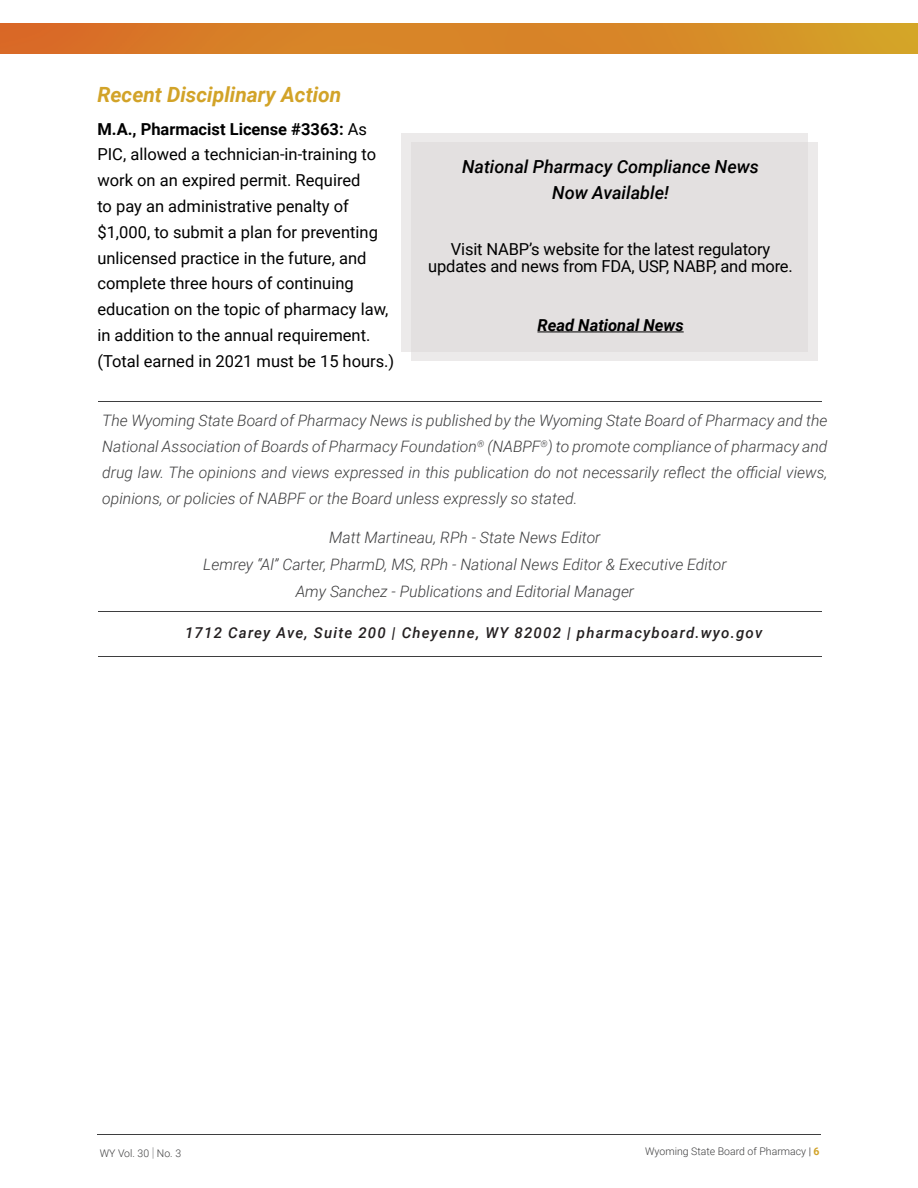
<style>
.page{position:relative;width:918px;height:1188px;background:#fff}
.page>*{position:absolute;margin:0;border:0;box-sizing:border-box;transform-origin:0 0}
.Header_1{font:italic 700 21px "Roboto";color:#d2a328}
.Header_2{font:italic 500 18px/25.8px "Roboto";color:#000;text-align:center}
.Paragraph_1{font:16.5px/25.8px "Roboto";color:#000}
.Body{font:16.5px/16.8px "Roboto";letter-spacing:-.01em;color:#000;text-align:center}
.Header_2-2{font:italic 700 16.5px "Roboto";color:#000}
.Editorial{font:italic 300 15.75px/25.8px "Roboto";color:#3e3e3f;text-align:justify}
.Paragraph{font:italic 300 15.75px "Roboto";color:#3e3e3f}
.t1{font:italic 500 15px "Roboto";letter-spacing:.08em;color:#231f20}
.t2{font:300 10.5px "Roboto";color:#3e3e3f}
.s1{font-weight:700}
.s2{font-weight:100;font-size:13.5px}
.s3{color:#231f20}
.s4{font-weight:700;color:#d2a328}
</style>
<div class="page">
<hr style="left:97px;top:1135px;width:724px;height:1px;background:#3e3e3f">
<img style="left:0;top:24px;width:918px;height:30px">
<div style="left:401px;top:134px;width:406px;height:218px;background:#eceaea"></div>
<div style="left:411px;top:142px;width:407px;height:218px;background:#e3e0e0"></div>
<hr style="left:537px;top:332px;width:147px;height:1px;background:#000">
<hr style="left:98px;top:401px;width:724px;height:1px;background:#3e3e3f">
<hr style="left:98px;top:612px;width:724px;height:1px;background:#3e3e3f">
<hr style="left:98px;top:656px;width:724px;height:1px;background:#3e3e3f">
<p class="Header_1" style="left:97px;top:80px;width:245px">Recent Disciplinary Action</p>
<p class="Paragraph_1" style="left:97px;top:115px;width:298px"><span class="s1">M.A., Pharmacist License #3363:</span> As PIC, allowed a technician-in-training to work on an expired permit. Required<br>to pay an administrative penalty of $1,000, to submit a plan for preventing unlicensed practice in the future, and complete three hours of continuing education on the topic of pharmacy law, in addition to the annual requirement. (Total earned in 2021 must be 15 hours.)</p>
<p class="Header_2" style="left:462px;top:153px;width:298px">National Pharmacy Compliance News<br>Now Available!</p>
<p class="Body" style="left:428px;top:240px;width:366px">Visit NABP’s website for the latest regulatory updates and news from FDA, USP, NABP, and more.</p>
<p class="Header_2-2" style="left:537px;top:313px;width:148px">Read National News</p>
<p class="Editorial" style="left:102px;top:407px;width:727px">The Wyoming State Board of Pharmacy News is published by the Wyoming State Board of Pharmacy and the National Association of Boards of Pharmacy Foundation<sup>®</sup> (NABPF<sup>®</sup>) to promote compliance of pharmacy and drug law. The opinions and views expressed in this publication do not necessarily reflect the official views, opinions, or policies of NABPF or the Board unless expressly so stated.</p>
<p class="Paragraph" style="left:329px;top:526px;width:273px">Matt Martineau, RPh - State News Editor</p>
<p class="Paragraph" style="left:203px;top:554px;width:525px">Lemrey “Al” Carter, PharmD, MS, RPh - National News Editor &amp; Executive Editor</p>
<p class="Paragraph" style="left:296px;top:581px;width:340px">Amy Sanchez - Publications and Editorial Manager</p>
<p class="t1" style="left:185px;top:622px;width:579px">1712 Carey Ave, Suite 200 | Cheyenne, WY 82002 | pharmacyboard.wyo.gov</p>
<p class="t2" style="left:100px;top:1146px;width:83px">WY Vol. 30 <span class="s2">|</span> No. 3</p>
<p class="t2" style="left:645px;top:1144px;width:176px">Wyoming State Board of Pharmacy <span class="s3">|</span> <span class="s4">6</span></p>
</div>
